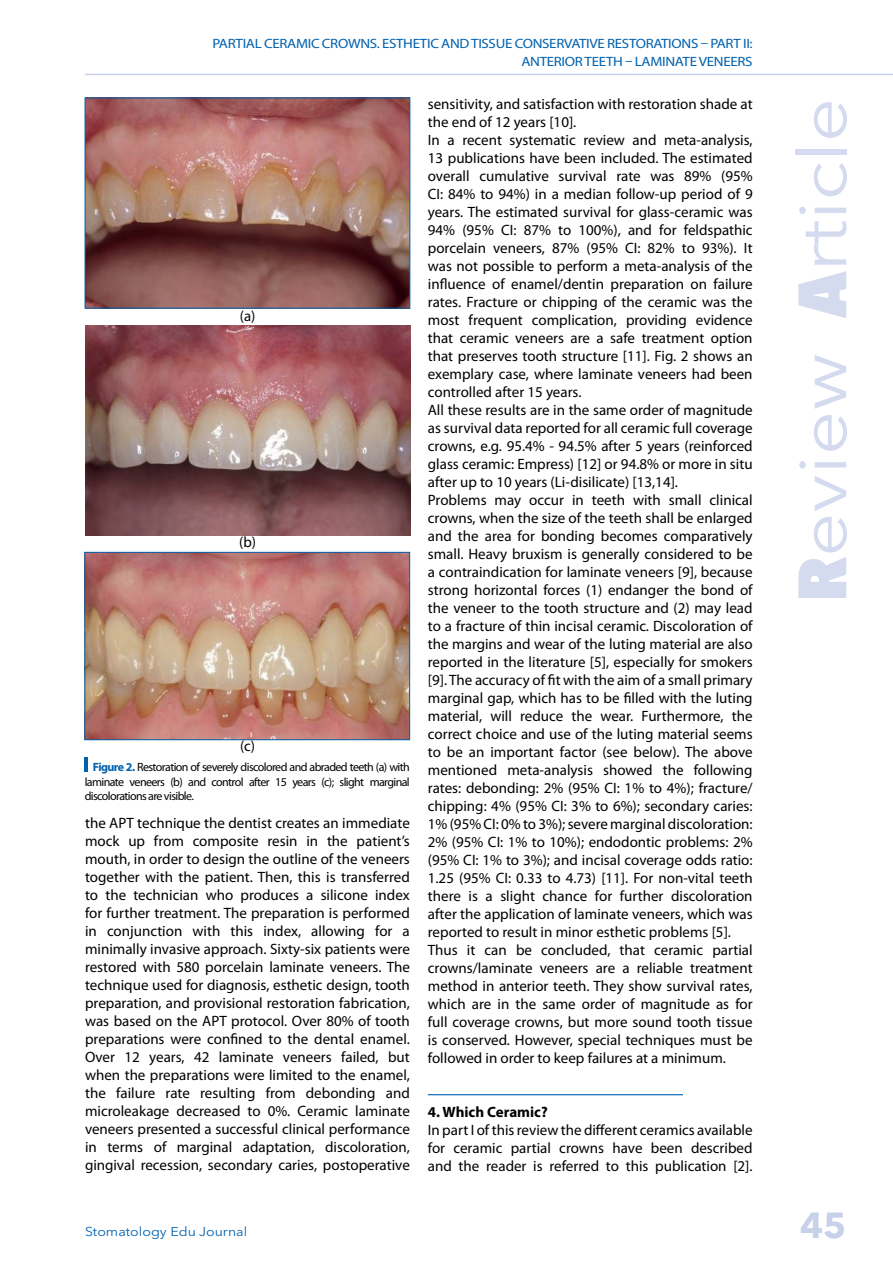
<style>
.page{position:relative;width:893px;height:1263px;background:#fff}
.page>*{position:absolute;margin:0;border:0;box-sizing:border-box;transform-origin:0 0}
.t1{font:67.5px "Avenir Next LT Pro";color:#d4dbef;scale:1.15 1}
.t2{font:700 36px "Avenir Next LT Pro";color:#c7d1ea}
.t3{font:15px/18px "Myriad Pro";color:#000;text-align:justify}
.t4{font:700 15px "Myriad Pro";color:#000}
.t5{font:13.5px/18px "Myriad Pro";letter-spacing:-.02em;color:#0061af;text-align:right;scale:1.11 1}
.t6{font:12.75px "Avenir Next LT Pro";color:#0061af;scale:1.11 1}
.t7{font:12px/14.4px "Myriad Pro";letter-spacing:-.05em;color:#000;text-align:justify}
.s1{font-weight:700;color:#0061af}
.s2{font-weight:800;font-stretch:condensed}
</style>
<div class="page">
<hr style="left:85px;top:74px;width:808px;height:1px;background:#c7d1ea">
<img style="left:87px;top:100px;width:321px;height:206px">
<img style="left:87px;top:554px;width:321px;height:184px">
<div style="left:85px;top:552px;width:325px;height:188px;border:1px solid #0061af"></div>
<img style="left:85px;top:325px;width:325px;height:210px">
<hr style="left:85px;top:757px;width:3px;height:14px;background:#0061af">
<hr style="left:428px;top:1094px;width:255px;height:1px;background:#0061af">
<p class="t5" style="left:212px;top:35px;width:488px">PARTIAL CERAMIC CROWNS. ESTHETIC AND TISSUE CONSERVATIVE RESTORATIONS – PART II:<br>ANTERIOR TEETH – LAMINATE VENEERS</p>
<p class="t3" style="left:240px;top:307px;width:17px">(a)</p>
<p class="t3" style="left:239px;top:532px;width:18px">(b)</p>
<p class="t3" style="left:240px;top:737px;width:17px">(c)</p>
<p class="t7" style="left:85px;top:760px;width:327px;text-indent:8px"><span class="s1">Figure 2.</span> Restoration of severely discolored and abraded teeth (a) with laminate veneers (b) and control after 15 years (c); slight marginal discolorations are visible.</p>
<p class="t3" style="left:85px;top:813px;width:326px">the APT technique the dentist creates an immediate mock up from composite resin in the patient’s mouth, in order to design the outline of the veneers together with the patient. Then, this is transferred to the technician who produces a silicone index for further treatment. The preparation is performed in conjunction with this index, allowing for a minimally invasive approach. Sixty-six patients were restored with 580 porcelain laminate veneers. The technique used for diagnosis, esthetic design, tooth preparation, and provisional restoration fabrication, was based on the APT protocol. Over 80% of tooth preparations were confined to the dental enamel.<br>Over 12 years, 42 laminate veneers failed, but when the preparations were limited to the enamel, the failure rate resulting from debonding and microleakage decreased to 0%. Ceramic laminate veneers presented a successful clinical performance in terms of marginal adaptation, discoloration, gingival recession, secondary caries, postoperative</p>
<p class="t3" style="left:428px;top:95px;width:326px;text-align:left">sensitivity, and satisfaction with restoration shade at the end of 12 years [10].<br>In a recent systematic review and meta-analysis, 13 publications have been included. The estimated overall cumulative survival rate was 89% (95% CI: 84% to 94%) in a median follow-up period of 9 years. The estimated survival for glass-ceramic was 94% (95% CI: 87% to 100%), and for feldspathic porcelain veneers, 87% (95% CI: 82% to 93%). It was not possible to perform a meta-analysis of the influence of enamel/dentin preparation on failure rates. Fracture or chipping of the ceramic was the most frequent complication, providing evidence that ceramic veneers are a safe treatment option that preserves tooth structure [11]. Fig. 2 shows an exemplary case, where laminate veneers had been controlled after 15 years.<br>All these results are in the same order of magnitude as survival data reported for all ceramic full coverage crowns, e.g. 95.4% - 94.5% after 5 years (reinforced glass ceramic: Empress) [12] or 94.8% or more in situ after up to 10 years (Li-disilicate) [13,14].<br>Problems may occur in teeth with small clinical crowns, when the size of the teeth shall be enlarged and the area for bonding becomes comparatively small. Heavy bruxism is generally considered to be a contraindication for laminate veneers [9], because strong horizontal forces (1) endanger the bond of the veneer to the tooth structure and (2) may lead to a fracture of thin incisal ceramic. Discoloration of the margins and wear of the luting material are also reported in the literature [5], especially for smokers [9]. The accuracy of fit with the aim of a small primary marginal gap, which has to be filled with the luting material, will reduce the wear. Furthermore, the correct choice and use of the luting material seems to be an important factor (see below). The above mentioned meta-analysis showed the following rates: debonding: 2% (95% CI: 1% to 4%); fracture/ chipping: 4% (95% CI: 3% to 6%); secondary caries:<br>1% (95% CI: 0% to 3%); severe marginal discoloration:<br>2% (95% CI: 1% to 10%); endodontic problems: 2% (95% CI: 1% to 3%); and incisal coverage odds ratio:<br>1.25 (95% CI: 0.33 to 4.73) [11]. For non-vital teeth there is a slight chance for further discoloration after the application of laminate veneers, which was reported to result in minor esthetic problems [5].<br>Thus it can be concluded, that ceramic partial crowns/laminate veneers are a reliable treatment method in anterior teeth. They show survival rates, which are in the same order of magnitude as for full coverage crowns, but more sound tooth tissue is conserved. However, special techniques must be followed in order to keep failures at a minimum.</p>
<p class="t4" style="left:428px;top:1104px;width:121px">4. Which Ceramic?</p>
<p class="t3" style="left:428px;top:1121px;width:326px">In part I of this review the different ceramics available for ceramic partial crowns have been described and the reader is referred to this publication [2].</p>
<p class="t6" style="left:85px;top:1223px;width:148px">Stomatology Edu Journal</p>
<h1 class="t1" style="left:782px;top:602px;width:440px;rotate:-90deg"><span class="s2">R</span>eview <span class="s2">A</span>rticle</h1>
<h2 class="t2" style="left:800px;top:1204px;width:48px">45</h2>
</div>
